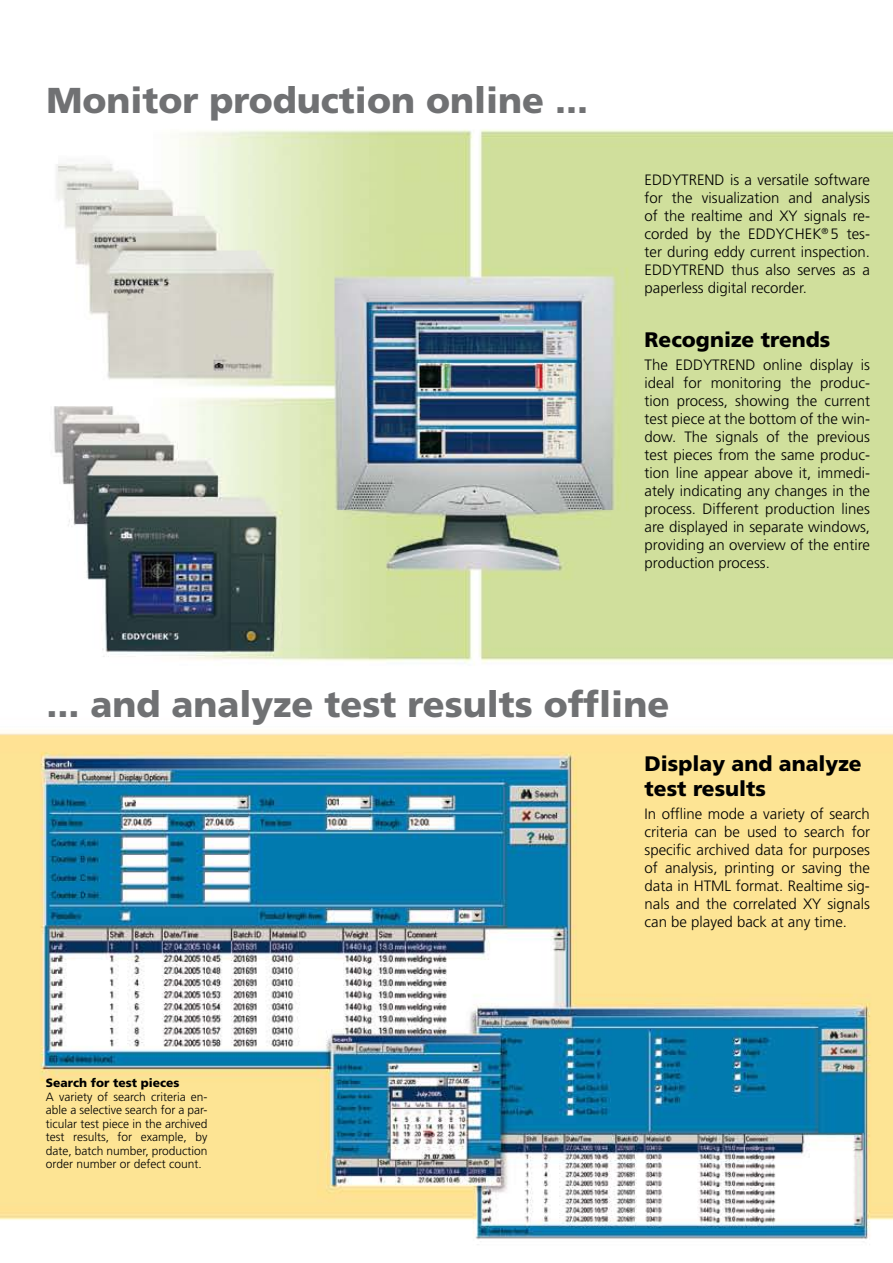
<style>
.page{position:relative;width:893px;height:1263px;background:#fff}
.page>*{position:absolute;margin:0;border:0;box-sizing:border-box;transform-origin:0 0}
.t1{font:900 36px "Frutiger";color:#707173}
.t2{font:900 21px/25.2px "Frutiger";color:#000}
.t3{font:300 15px/18px "Frutiger";color:#000;text-align:justify}
.t4{font:300 12px/13.5px "Frutiger";color:#000;text-align:justify}
.t5{font:900 12px "Frutiger";color:#000}
</style>
<div class="page">
<img style="left:0;top:129px;width:893px;height:1111px">
<h1 class="t1" style="left:46px;top:79px;width:543px">Monitor production online ...</h1>
<p class="t3" style="left:645px;top:171px;width:227px">EDDYTREND is a versatile software for the visualization and analysis of the realtime and XY signals re&shy;corded by the EDDYCHEK<sup>®</sup> 5 tes&shy;ter during eddy current inspection.<br>EDDYTREND thus also serves as a paperless digital recorder.</p>
<h2 class="t2" style="left:645px;top:327px;width:187px">Recognize trends</h2>
<p class="t3" style="left:645px;top:356px;width:227px">The EDDYTREND online display is ideal for monitoring the produc&shy;tion process, showing the current test piece at the bottom of the win&shy;dow. The signals of the previous test pieces from the same produc&shy;tion line appear above it, immedi&shy;ately indicating any changes in the process. Different production lines are displayed in separate windows, providing an overview of the entire production process.</p>
<h1 class="t1" style="left:46px;top:683px;width:624px">... and analyze test results offline</h1>
<p class="t5" style="left:46px;top:1076px;width:135px">Search for test pieces</p>
<p class="t4" style="left:46px;top:1090px;width:163px">A variety of search criteria en&shy;able a selective search for a par&shy;ticular test piece in the archived test results, for example, by date, batch number, production order number or defect count.</p>
<h2 class="t2" style="left:645px;top:751px;width:219px">Display and analyze test results</h2>
<p class="t3" style="left:645px;top:805px;width:227px">In offline mode a variety of search criteria can be used to search for specific archived data for purposes of analysis, printing or saving the data in HTML format. Realtime sig&shy;nals and the correlated XY signals can be played back at any time.</p>
</div>
